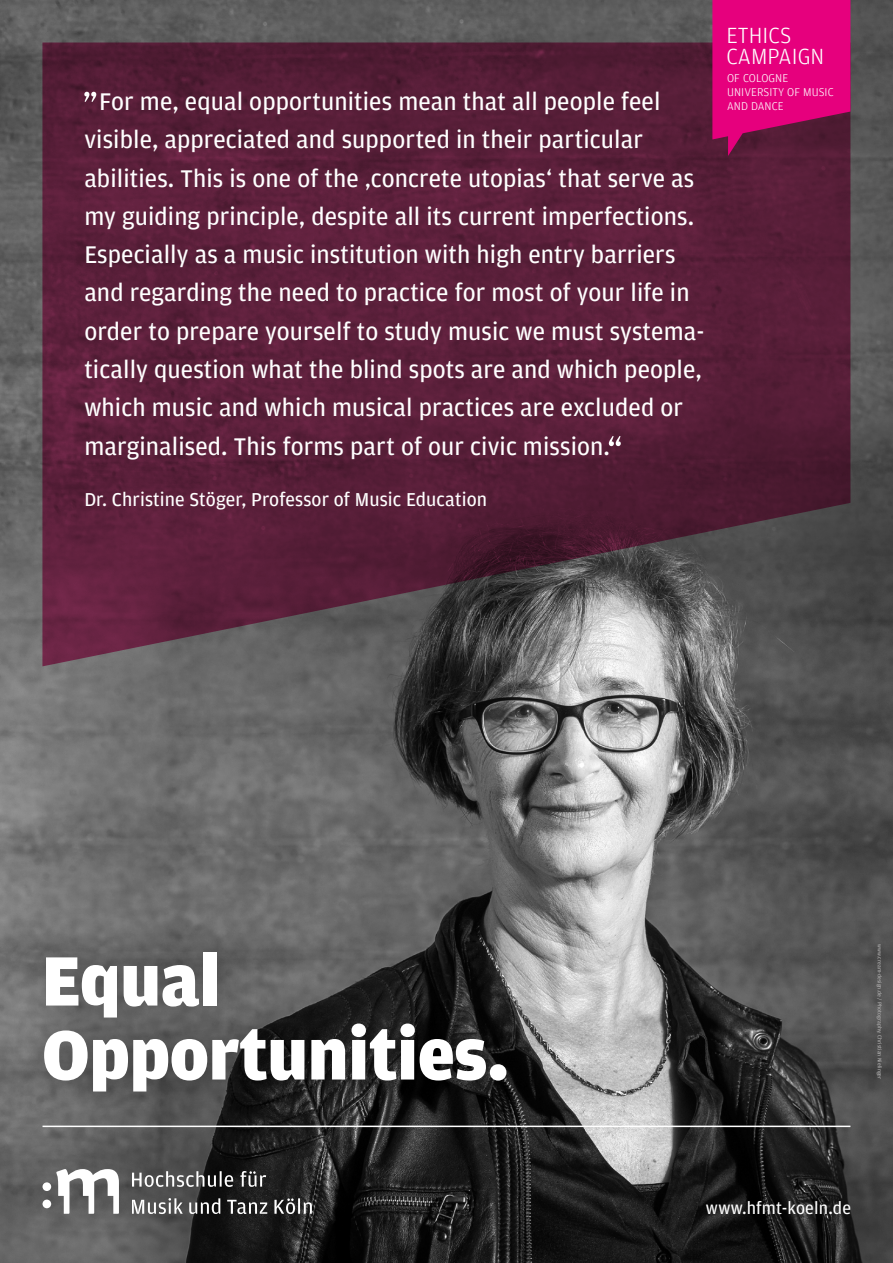
<style>
.page{position:relative;width:893px;height:1263px;background:#fff}
.page>*{position:absolute;margin:0;border:0;box-sizing:border-box;transform-origin:0 0}
.t1{font:900 73.95px "Amplitude";letter-spacing:-.005em;color:#fff}
.t2{font:25.58px/38.2px "Amplitude";letter-spacing:.005em;color:#fff}
.t3{font:300 23.25px/21px "Amplitude";letter-spacing:.005em;color:#fff}
.t4{font:19.8px "Amplitude";letter-spacing:.005em;color:#fff}
.t5{font:18px "Amplitude";letter-spacing:.01em;color:#fff}
.t6{font:300 12px/14px "Amplitude";letter-spacing:.005em;color:#fff}
.Fliesstext{font:5.7px "Amplitude";letter-spacing:.01em;color:#b3b2b2}
</style>
<div class="page">
<img style="left:0;top:0;width:893px;height:1263px">
<svg style="left:42px;top:43px;width:808px;height:623px;background:#59273e"></svg>
<svg style="left:84px;top:92px;width:12px;height:10px"></svg>
<svg style="left:132px;top:1171px;width:134px;height:16px;background:#6b6b6b"></svg>
<svg style="left:132px;top:1198px;width:180px;height:16px;background:#676767"></svg>
<svg style="left:56px;top:1169px;width:63px;height:45px"></svg>
<div style="left:43px;top:1182px;width:8px;height:9px;background:#fff;border-radius:50%"></div>
<div style="left:43px;top:1199px;width:8px;height:9px;background:#fff;border-radius:50%"></div>
<hr style="left:43px;top:1125px;width:807px;height:2px;background:#fff">
<div style="left:6px;top:915px;width:537px;height:214px;background:#000;opacity:.4"></div>
<svg style="left:712px;top:0;width:138px;height:156px;background:#c9056f"></svg>
<svg style="left:609px;top:436px;width:12px;height:10px"></svg>
<p class="t2" style="left:84px;top:83px;width:611px;text-indent:15px">For me, equal opportunities mean that all people feel visible, appreciated and supported in their particular abilities. This is one of the ‚concrete utopias‘ that serve as my guiding principle, despite all its current imperfections.<br>Especially as a music institution with high entry barriers</p>
<p class="t2" style="left:84px;top:274px;width:622px">and regarding the need to practice for most of your life in order to prepare yourself to study music we must systema-</p>
<p class="t2" style="left:84px;top:351px;width:619px">tically question what the blind spots are and which people, which music and which musical practices are excluded or marginalised. This forms part of our civic mission.</p>
<p class="t4" style="left:84px;top:488px;width:404px">Dr. Christine Stöger, Professor of Music Education</p>
<p class="t3" style="left:726px;top:24px;width:100px">ETHICS<br>CAMPAIGN</p>
<p class="t6" style="left:727px;top:71px;width:63px">OF COLOGNE</p>
<p class="t6" style="left:727px;top:85px;width:108px">UNIVERSITY OF MUSIC<br>AND DANCE</p>
<p class="t1" style="left:42px;top:940px;width:180px">Equal</p>
<p class="t1" style="left:42px;top:1014px;width:469px">Opportunities.</p>
<p class="Fliesstext" style="left:883px;top:944px;width:136px;rotate:90deg">www.cream-design.de / Photography: Christian Nielinger</p>
<p class="t5" style="left:706px;top:1198px;width:147px">www.hfmt-koeln.de</p>
</div>
